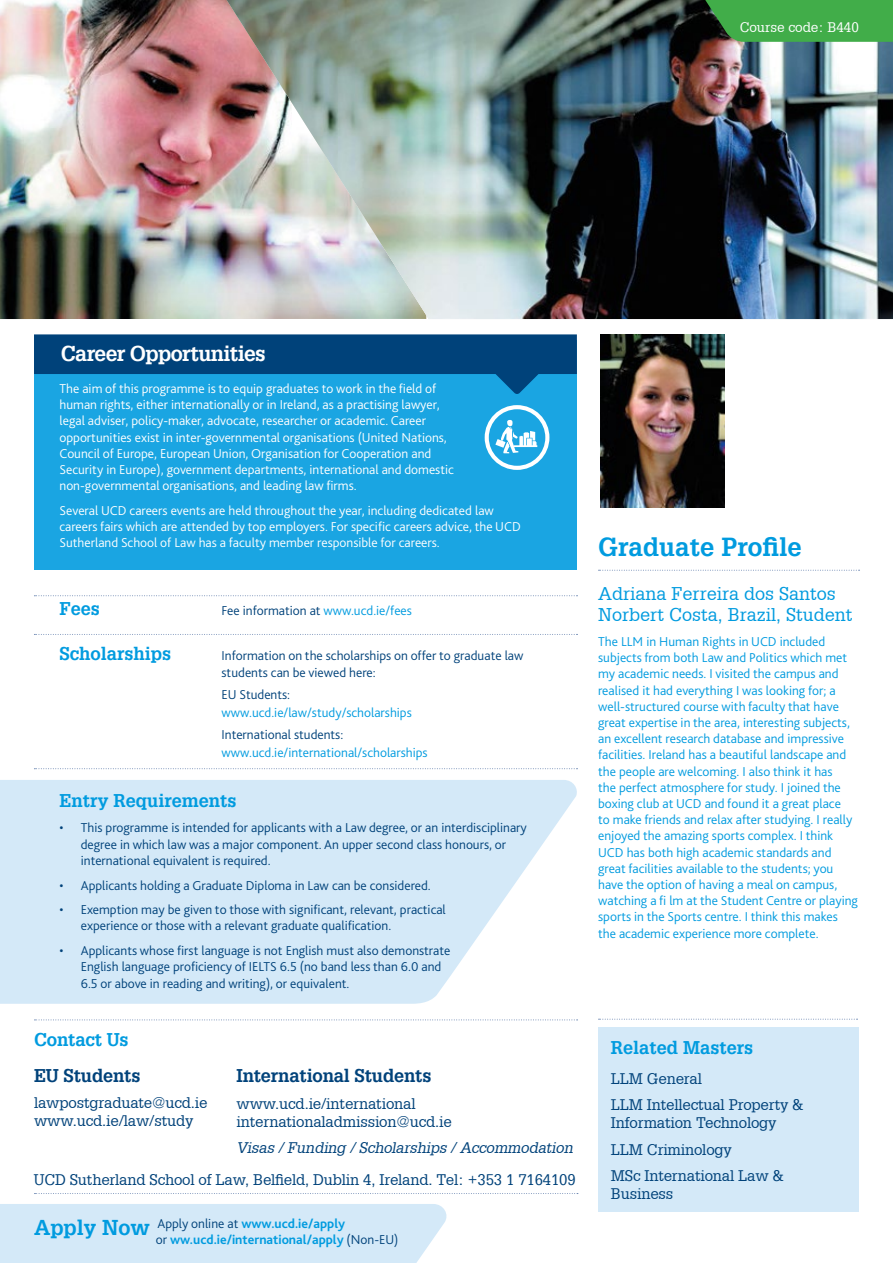
<style>
.page{position:relative;width:893px;height:1263px;background:#fff}
.page>*{position:absolute;margin:0;border:0;box-sizing:border-box;transform-origin:0 0}
.t1{font:700 25.5px "Glypha LT";color:#009bdf}
.t2{font:700 21px "Glypha LT";letter-spacing:-.03em;color:#fff}
.t3{font:700 21px "Glypha LT";color:#009bdf}
.t4{font:700 18px "Glypha LT";color:#009bdf}
.t5{font:18px/21.6px "Glypha LT";color:#009bdf}
.t6{font:700 18px "Glypha LT";letter-spacing:-.01em;color:#00427a}
.t7{font:15px/26.5px "Glypha LT";letter-spacing:-.01em;color:#00427a}
.t8{font:italic 15px "Glypha LT";letter-spacing:-.01em;color:#00427a}
.t9{font:300 13.5px/16.2px "Bliss 2";color:#009bdf}
.t10{font:300 13.5px/16.2px "Bliss 2";color:#00427a}
.t11{font:300 13.5px/16.2px "Bliss 2";color:#fff}
.t12{font:700 13.5px/16.2px "Bliss 2";color:#009bdf}
.t13{font:13.5px "Glypha LT";color:#fff}
.s1{color:#009bdf}
.s2{font-weight:300;color:#00427a}
</style>
<div class="page">
<svg style="left:598px;top:1019px;width:259px;height:1px"></svg>
<div style="left:598px;top:1028px;width:261px;height:184px;background:#d4e9f8"></div>
<svg style="left:0;top:780px;width:577px;height:224px;background:#d9ebf8"></svg>
<img style="left:0;top:0;width:216px;height:319px">
<img style="left:227px;top:0;width:666px;height:319px">
<svg style="left:697px;top:0;width:196px;height:42px;background:#3c9a42"></svg>
<svg style="left:598px;top:570px;width:262px;height:1px"></svg>
<div style="left:34px;top:340px;width:543px;height:230px;background:#1aa5e2"></div>
<svg style="left:34px;top:334px;width:543px;height:60px"></svg>
<svg style="left:485px;top:405px;width:64px;height:65px"></svg>
<svg style="left:34px;top:595px;width:543px;height:1px"></svg>
<svg style="left:34px;top:768px;width:543px;height:1px"></svg>
<img style="left:600px;top:334px;width:125px;height:173px">
<svg style="left:34px;top:634px;width:543px;height:1px"></svg>
<svg style="left:34px;top:1019px;width:544px;height:1px"></svg>
<svg style="left:34px;top:1193px;width:544px;height:1px"></svg>
<div style="left:0;top:1204px;width:447px;height:59px;background:#d4e9f8"></div>
<p class="t13" style="left:740px;top:19px;width:121px">Course code: B440</p>
<h2 class="t2" style="left:61px;top:341px;width:206px">Career Opportunities</h2>
<p class="t11" style="left:60px;top:380px;width:396px">The aim of this programme is to equip graduates to work in the field of human rights, either internationally or in Ireland, as a practising lawyer, legal adviser, policy-maker, advocate, researcher or academic. Career opportunities exist in inter-governmental organisations (United Nations, Council of Europe, European Union, Organisation for Cooperation and Security in Europe), government departments, international and domestic non-governmental organisations, and leading law firms.</p>
<p class="t11" style="left:60px;top:502px;width:463px">Several UCD careers events are held throughout the year, including dedicated law careers fairs which are attended by top employers. For specific careers advice, the UCD<br>Sutherland School of Law has a faculty member responsible for careers.</p>
<h3 class="t4" style="left:60px;top:598px;width:42px">Fees</h3>
<p class="t10" style="left:222px;top:602px;width:192px">Fee information at <span class="s1">www.ucd.ie/fees</span></p>
<h3 class="t4" style="left:60px;top:643px;width:113px">Scholarships</h3>
<p class="t10" style="left:222px;top:647px;width:303px">Information on the scholarships on offer to graduate law students can be viewed here:</p>
<p class="t10" style="left:222px;top:686px;width:70px">EU Students:</p>
<p class="t9" style="left:222px;top:704px;width:192px">www.ucd.ie/law/study/scholarships</p>
<p class="t10" style="left:222px;top:726px;width:123px">International students:</p>
<p class="t9" style="left:222px;top:744px;width:208px">www.ucd.ie/international/scholarships</p>
<h3 class="t4" style="left:60px;top:790px;width:178px">Entry Requirements</h3>
<p class="t10" style="left:81px;top:819px;width:448px;text-indent:-21px">• This programme is intended for applicants with a Law degree, or an interdisciplinary degree in which law was a major component. An upper second class honours, or international equivalent is required.</p>
<p class="t10" style="left:60px;top:877px;width:373px">• Applicants holding a Graduate Diploma in Law can be considered.</p>
<p class="t10" style="left:81px;top:901px;width:367px;text-indent:-21px">• Exemption may be given to those with significant, relevant, practical experience or those with a relevant graduate qualification.</p>
<p class="t10" style="left:81px;top:942px;width:371px;text-indent:-21px">• Applicants whose first language is not English must also demonstrate<br>English language proficiency of IELTS 6.5 (no band less than 6.0 and<br>6.5 or above in reading and writing), or equivalent.</p>
<h3 class="t4" style="left:34px;top:1028px;width:96px">Contact Us</h3>
<h3 class="t6" style="left:34px;top:1064px;width:108px">EU Students</h3>
<p class="t7" style="left:34px;top:1094px;width:175px;line-height:18px">lawpostgraduate@ucd.ie www.ucd.ie/law/study</p>
<h3 class="t6" style="left:237px;top:1065px;width:196px">International Students</h3>
<p class="t7" style="left:237px;top:1094px;width:217px;line-height:18px">www.ucd.ie/international internationaladmission@ucd.ie</p>
<p class="t8" style="left:237px;top:1139px;width:338px">Visas / Funding / Scholarships / Accommodation</p>
<p class="t7" style="left:34px;top:1166px;width:544px">UCD Sutherland School of Law, Belfield, Dublin 4, Ireland. Tel: +353 1 7164109</p>
<p class="t12" style="left:156px;top:1215px;width:244px"><span class="s2">Apply online at</span> www.ucd.ie/apply<br><span class="s2">or</span> ww.ucd.ie/international/apply <span class="s2">(Non-EU)</span></p>
<h2 class="t3" style="left:34px;top:1214px;width:117px">Apply Now</h2>
<h1 class="t1" style="left:598px;top:531px;width:205px">Graduate Profile</h1>
<h3 class="t5" style="left:598px;top:582px;width:256px">Adriana Ferreira dos Santos<br>Norbert Costa, Brazil, Student</h3>
<p class="t9" style="left:598px;top:633px;width:261px">The LLM in Human Rights in UCD included subjects from both Law and Politics which met my academic needs. I visited the campus and realised it had everything I was looking for; a well-structured course with faculty that have great expertise in the area, interesting subjects, an excellent research database and impressive facilities. Ireland has a beautiful landscape and the people are welcoming. I also think it has<br>the perfect atmosphere for study. I joined the boxing club at UCD and found it a great place<br>to make friends and relax after studying. I really enjoyed the amazing sports complex. I think UCD has both high academic standards and great facilities available to the students; you have the option of having a meal on campus, watching a fi lm at the Student Centre or playing sports in the Sports centre. I think this makes the academic experience more complete.</p>
<h3 class="t4" style="left:611px;top:1036px;width:144px">Related Masters</h3>
<p class="t7" style="left:611px;top:1065px;width:195px">LLM General<br>LLM Intellectual Property &amp;</p>
<p class="t7" style="left:611px;top:1109px;width:175px">Information Technology<br>LLM Criminology<br>MSc International Law &amp;</p>
<p class="t7" style="left:611px;top:1180px;width:64px">Business</p>
</div>
